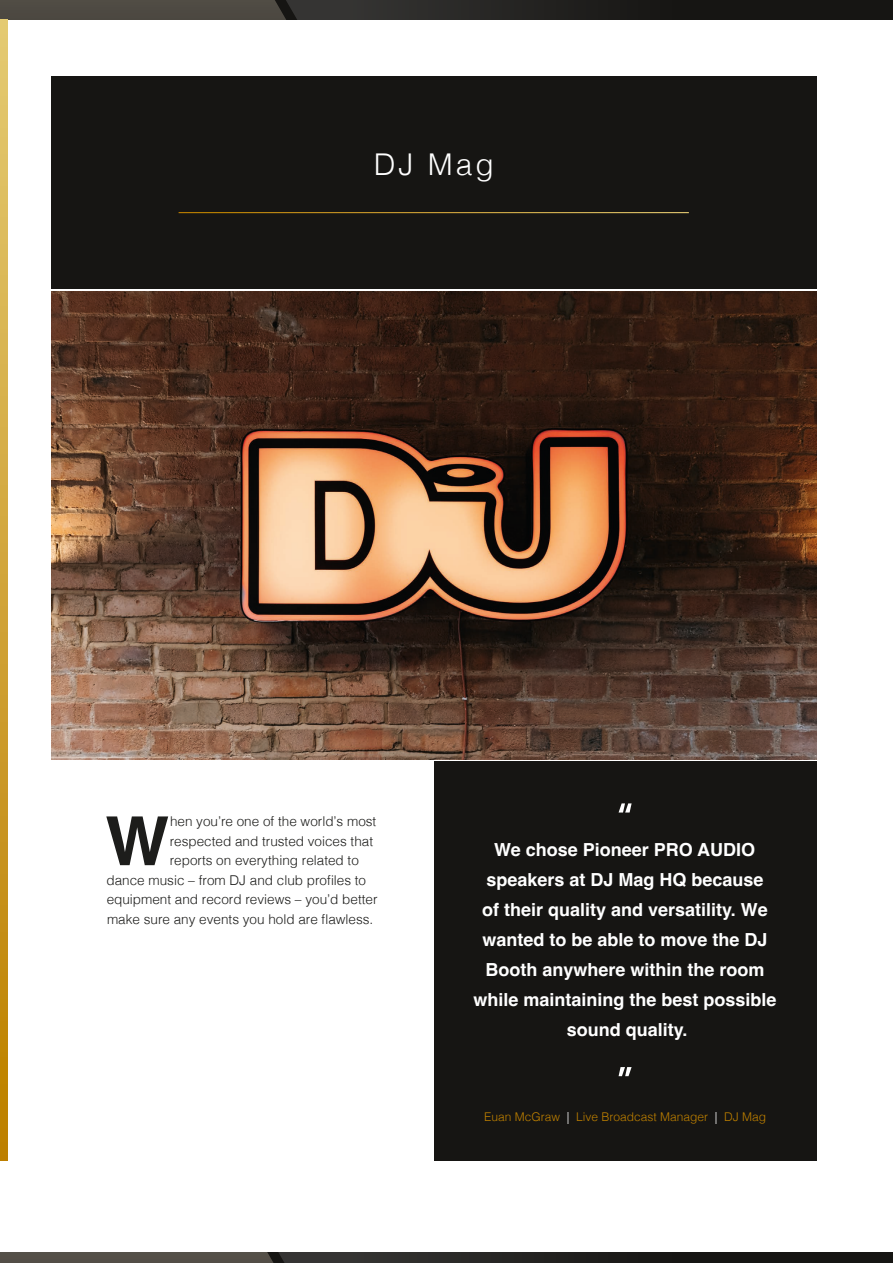
<style>
.page{position:relative;width:893px;height:1263px;background:#fff}
.page>*{position:absolute;margin:0;border:0;box-sizing:border-box;transform-origin:0 0}
.t1{font:700 67.65px "Helvetica";color:#1d1d1b}
.t2{font:300 30px "Helvetica";color:#fff}
.t3{font:700 18px/30px "Helvetica";color:#fff;text-align:center}
.t4{font:300 13.5px "Helvetica";color:#1d1d1b}
.t5{font:300 12px "Helvetica";color:#bd7f00}
.s1{color:#fff}
</style>
<div class="page">
<img style="left:51px;top:291px;width:765px;height:468px">
<div style="left:0;top:0;width:893px;height:19px;background:#161513"></div>
<svg style="left:0;top:0;width:568px;height:19px;background:#3c3a35"></svg>
<div style="left:0;top:1252px;width:893px;height:11px;background:#161513"></div>
<svg style="left:0;top:1252px;width:568px;height:11px;background:#3e3c37"></svg>
<svg style="left:0;top:19px;width:7px;height:1142px;background:#d0a438"></svg>
<div style="left:51px;top:77px;width:765px;height:212px;background:#161513"></div>
<hr style="left:179px;top:212px;width:510px;height:1px;background:#fff">
<div style="left:434px;top:761px;width:382px;height:400px;background:#161513"></div>
<svg style="left:619px;top:803px;width:13px;height:9px"></svg>
<svg style="left:619px;top:1067px;width:13px;height:9px"></svg>
<h2 class="t2" style="left:374px;top:138px;width:122px">DJ Mag</h2>
<h1 class="t1" style="left:105px;top:800px;width:65px">W</h1>
<p class="t4" style="left:170px;top:810px;width:208px">hen you’re one of the world’s most</p>
<p class="t4" style="left:170px;top:829px;width:205px">respected and trusted voices that</p>
<p class="t4" style="left:170px;top:849px;width:191px">reports on everything related to</p>
<p class="t4" style="left:107px;top:868px;width:261px">dance music – from DJ and club profiles to</p>
<p class="t4" style="left:107px;top:888px;width:272px">equipment and record reviews – you’d better</p>
<p class="t4" style="left:107px;top:907px;width:268px">make sure any events you hold are flawless.</p>
<h3 class="t3" style="left:473px;top:836px;width:305px">We chose Pioneer PRO AUDIO speakers at DJ Mag HQ because<br>of their quality and versatility. We wanted to be able to move the DJ<br>Booth anywhere within the room while maintaining the best possible sound quality.</h3>
<p class="t5" style="left:484px;top:1106px;width:284px">Euan McGraw <span class="s1">|</span> Live Broadcast Manager <span class="s1">|</span> DJ Mag</p>
</div>
